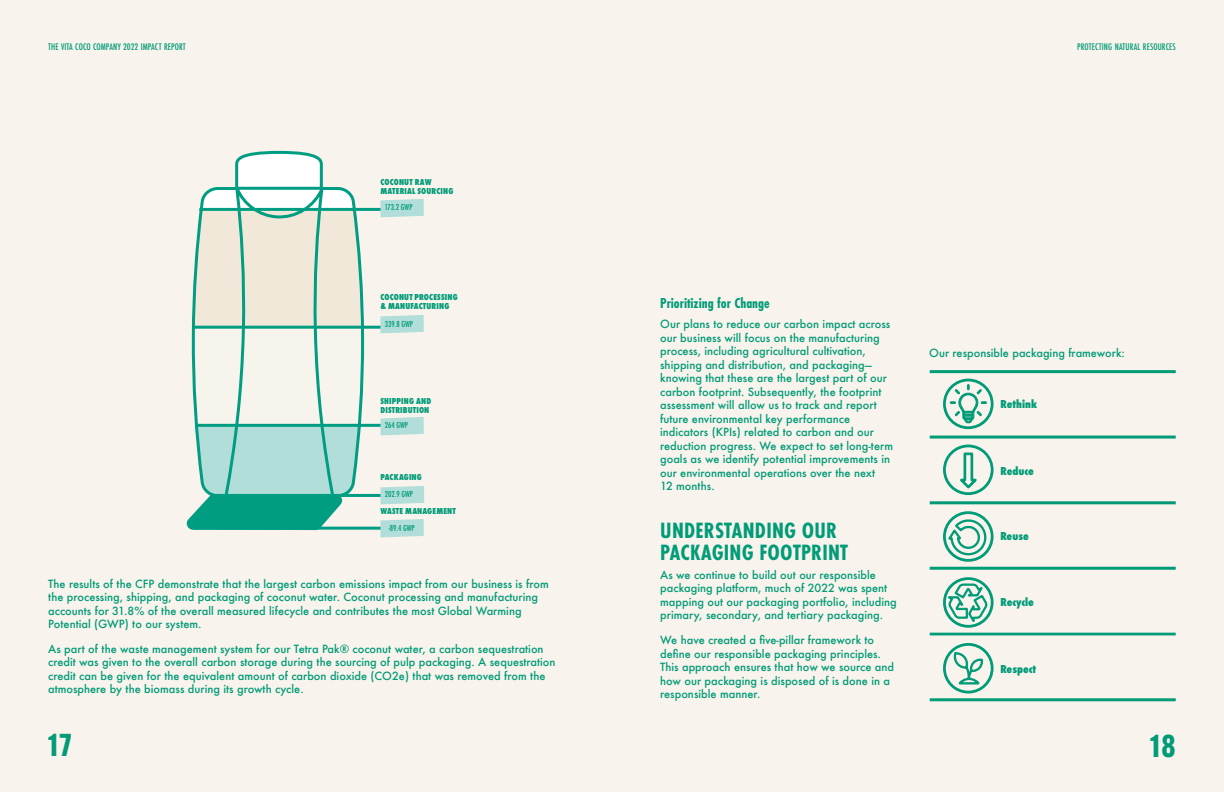
<style>
.page{position:relative;width:1224px;height:792px;background:#f8f3ec}
.page>*{position:absolute;margin:0;border:0;box-sizing:border-box;transform-origin:0 0}
.t1{font:700 31px "Alternate Gothic ATF";letter-spacing:.05em;color:#009b77}
.t2{font:700 23px/22px "Futura PT Cond";letter-spacing:.01em;color:#009b77}
.t3{font:700 15px "Futura PT Cond";color:#009b77}
.t4{font:800 12px "Futura PT Cond";color:#009b77}
.t5{font:500 11px/13.5px "Futura";color:#009b77}
.t6{font:500 10px "Futura PT Cond";letter-spacing:.01em;color:#009b77}
.t7{font:800 9px/9px "Futura PT Cond";letter-spacing:.015em;color:#009b77}
.t8{font:500 condensed 8px "Futura";color:#009b77}
</style>
<div class="page">
<svg style="left:235px;top:150px;width:153px;height:380px"></svg>
<svg style="left:186px;top:184px;width:157px;height:347px"></svg>
<svg style="left:380px;top:199px;width:44px;height:18px"></svg>
<svg style="left:380px;top:315px;width:44px;height:18px"></svg>
<svg style="left:380px;top:417px;width:44px;height:18px"></svg>
<svg style="left:380px;top:486px;width:44px;height:18px"></svg>
<svg style="left:380px;top:519px;width:44px;height:18px"></svg>
<div style="left:943px;top:379px;width:51px;height:50px;border:3px solid #009b77;border-radius:50%"></div>
<div style="left:943px;top:511px;width:51px;height:51px;border:3px solid #009b77;border-radius:50%"></div>
<div style="left:943px;top:445px;width:51px;height:50px;border:3px solid #009b77;border-radius:50%"></div>
<div style="left:943px;top:577px;width:51px;height:51px;border:3px solid #009b77;border-radius:50%"></div>
<div style="left:943px;top:643px;width:51px;height:51px;border:3px solid #009b77;border-radius:50%"></div>
<hr style="left:930px;top:370px;width:246px;height:3px;background:#009b77">
<hr style="left:930px;top:436px;width:246px;height:3px;background:#009b77">
<hr style="left:930px;top:567px;width:246px;height:3px;background:#009b77">
<hr style="left:930px;top:501px;width:246px;height:3px;background:#009777">
<hr style="left:930px;top:633px;width:246px;height:2px;background:#009b77">
<hr style="left:930px;top:698px;width:246px;height:3px;background:#009b77">
<svg style="left:950px;top:384px;width:37px;height:41px"></svg>
<svg style="left:941px;top:451px;width:49px;height:251px"></svg>
<p class="t6" style="left:48px;top:41px;width:139px">THE VITA COCO COMPANY 2022 IMPACT REPORT</p>
<p class="t7" style="left:380px;top:178px;width:75px">COCONUT RAW<br>MATERIAL SOURCING</p>
<p class="t8" style="left:385px;top:202px;width:29px">173.2 GWP</p>
<p class="t6" style="left:1077px;top:41px;width:100px">PROTECTING NATURAL RESOURCES</p>
<p class="t7" style="left:380px;top:293px;width:79px">COCONUT PROCESSING &amp; MANUFACTURING</p>
<h3 class="t3" style="left:660px;top:294px;width:111px">Prioritizing for Change</h3>
<p class="t5" style="left:660px;top:317px;width:234px">Our plans to reduce our carbon impact across our business will focus on the manufacturing process, including agricultural cultivation, shipping and distribution, and packaging— knowing that these are the largest part of our carbon footprint. Subsequently, the footprint assessment will allow us to track and report future environmental key performance indicators (KPIs) related to carbon and our reduction progress. We expect to set long-term goals as we identify potential improvements in our environmental operations over the next<br>12 months.</p>
<h2 class="t2" style="left:660px;top:519px;width:189px">UNDERSTANDING OUR<br>PACKAGING FOOTPRINT</h2>
<p class="t5" style="left:660px;top:568px;width:238px">As we continue to build out our responsible packaging platform, much of 2022 was spent mapping out our packaging portfolio, including primary, secondary, and tertiary packaging.</p>
<p class="t5" style="left:660px;top:633px;width:235px">We have created a five-pillar framework to define our responsible packaging principles.<br>This approach ensures that how we source and how our packaging is disposed of is done in a responsible manner.</p>
<p class="t8" style="left:385px;top:319px;width:30px">339.8 GWP</p>
<p class="t5" style="left:929px;top:346px;width:197px">Our responsible packaging framework:</p>
<p class="t7" style="left:380px;top:397px;width:52px">SHIPPING AND<br>DISTRIBUTION</p>
<p class="t4" style="left:1000px;top:397px;width:38px">Rethink</p>
<p class="t8" style="left:385px;top:420px;width:25px">264 GWP</p>
<p class="t4" style="left:1000px;top:464px;width:35px">Reduce</p>
<p class="t7" style="left:380px;top:472px;width:43px">PACKAGING</p>
<p class="t7" style="left:380px;top:507px;width:77px">WASTE MANAGEMENT</p>
<p class="t8" style="left:385px;top:489px;width:30px">202.9 GWP</p>
<p class="t8" style="left:388px;top:523px;width:28px">-89.4 GWP</p>
<p class="t4" style="left:1000px;top:528px;width:30px">Reuse</p>
<p class="t5" style="left:48px;top:577px;width:502px">The results of the CFP demonstrate that the largest carbon emissions impact from our business is from the processing, shipping, and packaging of coconut water. Coconut processing and manufacturing accounts for 31.8% of the overall measured lifecycle and contributes the most Global Warming Potential (GWP) to our system.</p>
<p class="t5" style="left:48px;top:642px;width:509px">As part of the waste management system for our Tetra Pak® coconut water, a carbon sequestration credit was given to the overall carbon storage during the sourcing of pulp packaging. A sequestration credit can be given for the equivalent amount of carbon dioxide (CO2e) that was removed from the atmosphere by the biomass during its growth cycle.</p>
<h1 class="t1" style="left:48px;top:725px;width:25px">17</h1>
<h1 class="t1" style="left:1150px;top:727px;width:27px">18</h1>
<p class="t4" style="left:1000px;top:595px;width:35px">Recycle</p>
<p class="t4" style="left:1000px;top:662px;width:37px">Respect</p>
<h1 class="t1" style="left:48px;top:725px;width:32px">20</h1>
<h1 class="t1" style="left:1150px;top:727px;width:27px">21</h1>
</div>
